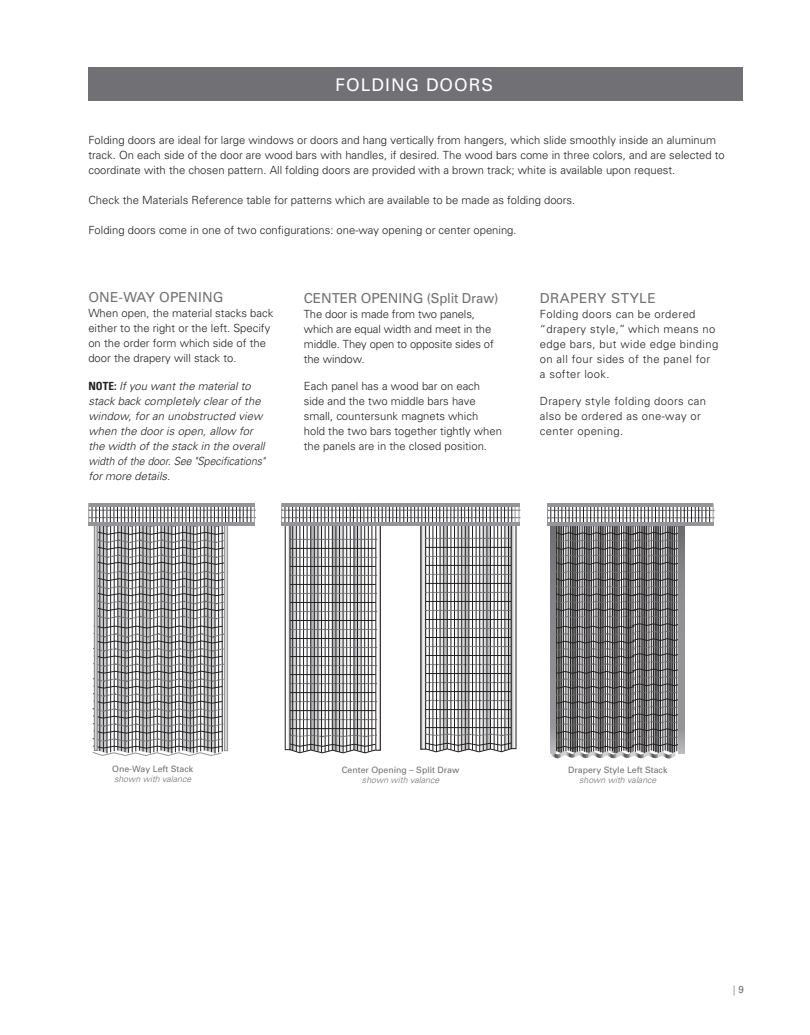
<style>
.page{position:relative;width:810px;height:1035px;background:#fff}
.page>*{position:absolute;margin:0;border:0;box-sizing:border-box;transform-origin:0 0}
.t1{font:17.5px "Univers";letter-spacing:.055em;color:#fff}
.t2{font:13.75px "Univers";letter-spacing:-.01em;color:#717074}
.t3{font:13.75px "Univers";letter-spacing:.01em;color:#717074}
.t4{font:13.75px "Univers";letter-spacing:.035em;color:#717074}
.t5{font:300 11.25px/15px "Univers";color:#231f20}
.t6{font:italic 300 11.25px/15px "Univers";color:#231f20}
.t7{font:300 11.25px/15px "Univers";letter-spacing:.035em;color:#231f20}
.t8{font:300 10px "Univers";color:#717074}
.t9{font:8.75px "Univers";color:#717074}
.t10{font:italic 300 8.75px "Univers";color:#717074}
.s1{font-weight:700;font-style:normal;font-stretch:condensed}
.s2{font-weight:400}
</style>
<div class="page">
<div style="left:88px;top:68px;width:654px;height:33px;background:#717074"></div>
<svg style="left:281px;top:503px;width:239px;height:250px"></svg>
<hr style="left:353px;top:503px;width:166px;height:4px;background:#939598">
<hr style="left:353px;top:522px;width:166px;height:4px;background:#939598">
<hr style="left:88px;top:522px;width:167px;height:4px;background:#939598">
<svg style="left:89px;top:503px;width:166px;height:253px"></svg>
<svg style="left:547px;top:503px;width:167px;height:256px"></svg>
<hr style="left:547px;top:503px;width:166px;height:4px;background:#939598">
<hr style="left:547px;top:522px;width:166px;height:4px;background:#939598">
<p class="t1" style="left:336px;top:74px;width:159px">FOLDING DOORS</p>
<p class="t5" style="left:88px;top:132px;width:638px">Folding doors are ideal for large windows or doors and hang vertically from hangers, which slide smoothly inside an aluminum track. On each side of the door are wood bars with handles, if desired. The wood bars come in three colors, and are selected to coordinate with the chosen pattern. All folding doors are provided with a brown track; white is available upon request.</p>
<p class="t5" style="left:88px;top:192px;width:489px">Check the Materials Reference table for patterns which are available to be made as folding doors.</p>
<p class="t5" style="left:88px;top:222px;width:430px">Folding doors come in one of two configurations: one-way opening or center opening.</p>
<p class="t3" style="left:88px;top:289px;width:137px">ONE-WAY OPENING</p>
<p class="t5" style="left:88px;top:306px;width:187px">When open, the material stacks back either to the right or the left. Specify on the order form which side of the door the drapery will stack to.</p>
<p class="t6" style="left:88px;top:378px;width:178px"><span class="s1">NOTE:</span> If you want the material to stack back completely clear of the window, for an unobstructed view when the door is open, allow for the width of the stack in the overall width of the door. See "Specifications" for more details.</p>
<p class="t2" style="left:304px;top:290px;width:196px">CENTER OPENING (Split Draw)</p>
<p class="t5" style="left:304px;top:306px;width:191px">The door is made from two panels, which are equal width and meet in the middle. They open to opposite sides of the window.</p>
<p class="t5" style="left:304px;top:379px;width:200px">Each panel has a wood bar on each side and the two middle bars have small, countersunk magnets which hold the two bars together tightly when the panels are in the closed position.</p>
<p class="t4" style="left:540px;top:290px;width:117px">DRAPERY STYLE</p>
<p class="t7" style="left:540px;top:306px;width:180px">Folding doors can be ordered “drapery style,” which means no edge bars, but wide edge binding on all four sides of the panel for a softer look.</p>
<p class="t7" style="left:540px;top:394px;width:168px">Drapery style folding doors can also be ordered as one-way or center opening.</p>
<p class="t9" style="left:112px;top:764px;width:82px">One-Way Left Stack</p>
<p class="t10" style="left:114px;top:774px;width:79px">shown with valance</p>
<p class="t9" style="left:342px;top:765px;width:119px">Center Opening – Split Draw</p>
<p class="t10" style="left:362px;top:775px;width:79px">shown with valance</p>
<p class="t9" style="left:568px;top:765px;width:101px">Drapery Style Left Stack</p>
<p class="t10" style="left:579px;top:775px;width:79px">shown with valance</p>
<p class="t8" style="left:733px;top:984px;width:12px">| <span class="s2">9</span></p>
</div>
